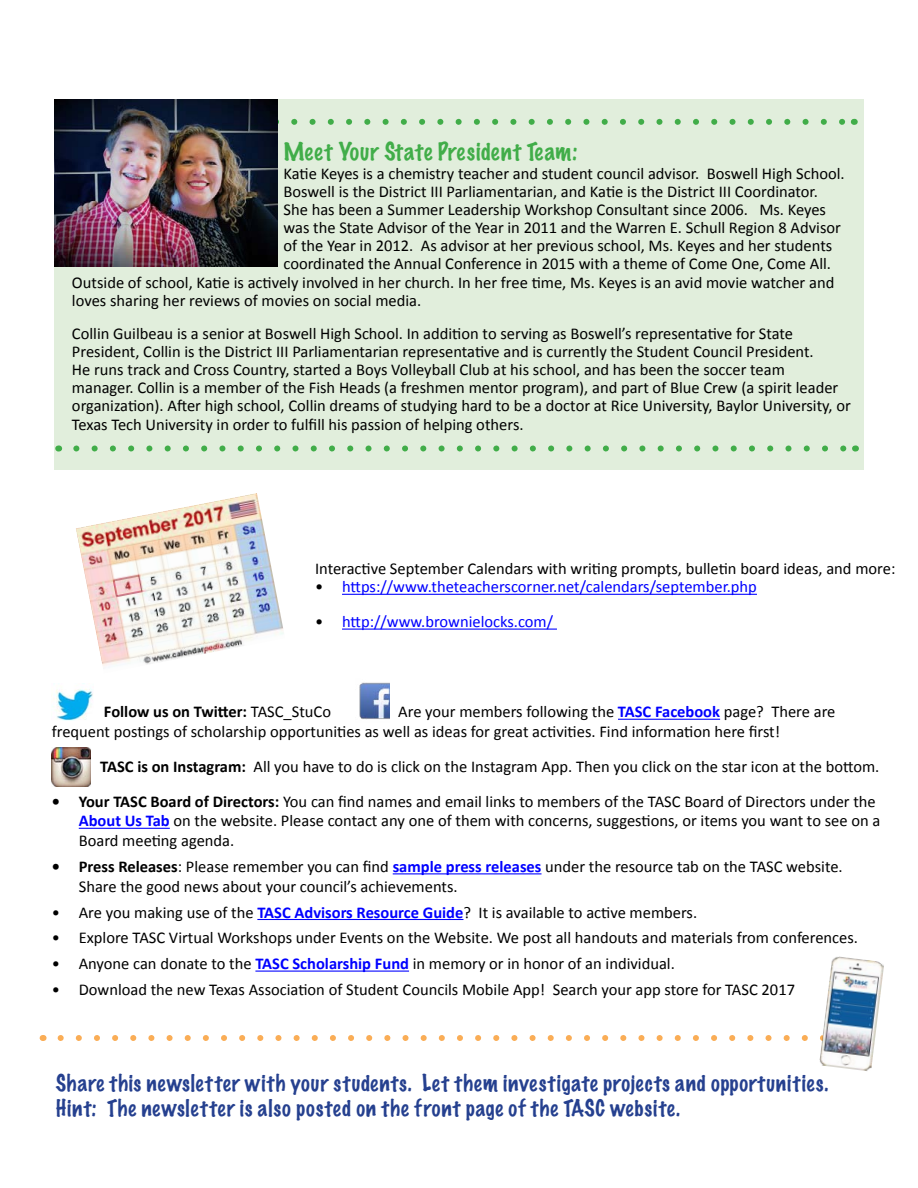
<style>
.page{position:relative;width:918px;height:1188px;background:#fff}
.page>*{position:absolute;margin:0;border:0;box-sizing:border-box;transform-origin:0 0}
.t1{font:100 22.5px "Marker Felt";letter-spacing:.045em;color:#41ad49}
.t2{font:100 21px/25.2px "Marker Felt";letter-spacing:.04em;color:#25408f}
.t3{font:16.5px/18.1px "Calibri";color:#000}
.t4{font:16.5px "Calibri";color:#00f}
.t5{font:700 16.5px "Calibri";color:#000}
.s1{color:#000}
.s2{font-weight:700;color:#00f}
.s3{font-weight:700}
.s4{font-weight:400}
</style>
<div class="page">
<div style="left:54px;top:99px;width:810px;height:371px;background:#e1eedc"></div>
<svg style="left:278px;top:119px;width:567px;height:6px"></svg>
<svg style="left:76px;top:446px;width:770px;height:6px"></svg>
<img style="left:54px;top:99px;width:224px;height:168px">
<img style="left:56px;top:683px;width:37px;height:38px">
<svg style="left:61px;top:1035px;width:747px;height:6px"></svg>
<img style="left:359px;top:682px;width:31px;height:38px">
<img style="left:52px;top:747px;width:38px;height:39px">
<hr style="left:618px;top:719px;width:102px;height:1px;background:#00f">
<hr style="left:79px;top:828px;width:91px;height:1px;background:#00f">
<hr style="left:393px;top:873px;width:149px;height:1px;background:#00f">
<hr style="left:257px;top:919px;width:206px;height:1px;background:#00f">
<hr style="left:255px;top:971px;width:154px;height:1px;background:#00f">
<img style="left:819px;top:956px;width:65px;height:115px">
<hr style="left:342px;top:594px;width:415px;height:1px;background:#00f">
<hr style="left:342px;top:629px;width:215px;height:1px;background:#00f">
<img style="left:76px;top:493px;width:208px;height:173px">
<h1 class="t1" style="left:284px;top:134px;width:296px">Meet Your State President Team:</h1>
<p class="t3" style="left:284px;top:164px;width:563px">Katie Keyes is a chemistry teacher and student council advisor. Boswell High School.</p>
<p class="t3" style="left:284px;top:182px;width:536px">Boswell is the District III Parliamentarian, and Katie is the District III Coordinator.</p>
<p class="t3" style="left:284px;top:200px;width:544px">She has been a Summer Leadership Workshop Consultant since 2006. Ms. Keyes</p>
<p class="t3" style="left:284px;top:219px;width:559px">was the State Advisor of the Year in 2011 and the Warren E. Schull Region 8 Advisor</p>
<p class="t3" style="left:284px;top:237px;width:550px">of the Year in 2012. As advisor at her previous school, Ms. Keyes and her students</p>
<p class="t3" style="left:284px;top:255px;width:549px">coordinated the Annual Conference in 2015 with a theme of Come One, Come All.</p>
<p class="t3" style="left:72px;top:273px;width:764px">Outside of school, Katie is actively involved in her church. In her free time, Ms. Keyes is an avid movie watcher and</p>
<p class="t3" style="left:72px;top:291px;width:351px">loves sharing her reviews of movies on social media.</p>
<p class="t3" style="left:72px;top:324px;width:780px">Collin Guilbeau is a senior at Boswell High School. In addition to serving as Boswell’s representative for State President, Collin is the District III Parliamentarian representative and is currently the Student Council President.<br>He runs track and Cross Country, started a Boys Volleyball Club at his school, and has been the soccer team<br>manager. Collin is a member of the Fish Heads (a freshmen mentor program), and part of Blue Crew (a spirit leader organization). After high school, Collin dreams of studying hard to be a doctor at Rice University, Baylor University, or Texas Tech University in order to fulfill his passion of helping others.</p>
<p class="t3" style="left:315px;top:560px;width:582px">Interactive September Calendars with writing prompts, bulletin board ideas, and more:</p>
<p class="t4" style="left:315px;top:577px;width:443px"><span class="s1">•</span> https://www.theteacherscorner.net/calendars/september.php</p>
<p class="t4" style="left:315px;top:611px;width:240px"><span class="s1">•</span> http://www.brownielocks.com/</p>
<p class="t3" style="left:52px;top:702px;width:785px;line-height:19.8px;text-indent:346px">Are your members following the <span class="s2">TASC Facebook</span> page? There are frequent postings of scholarship opportunities as well as ideas for great activities. Find information here first!</p>
<p class="t3" style="left:100px;top:757px;width:781px"><span class="s3">TASC is on Instagram:</span> All you have to do is click on the Instagram App. Then you click on the star icon at the bottom.</p>
<p class="t3" style="left:79px;top:791px;width:803px;line-height:19.8px;text-indent:-27px"><span class="s3">• Your TASC Board of Directors:</span> You can find names and email links to members of the TASC Board of Directors under the<br><span class="s2">About Us Tab</span> on the website. Please contact any one of them with concerns, suggestions, or items you want to see on a<br>Board meeting agenda.</p>
<p class="t3" style="left:79px;top:857px;width:765px;line-height:19.8px;text-indent:-27px"><span class="s3">• Press Releases</span>: Please remember you can find <span class="s2">sample press releases</span> under the resource tab on the TASC website.<br>Share the good news about your council’s achievements.</p>
<p class="t3" style="left:52px;top:903px;width:647px">• Are you making use of the <span class="s2">TASC Advisors Resource Guide</span>? It is available to active members.</p>
<p class="t3" style="left:52px;top:929px;width:808px">• Explore TASC Virtual Workshops under Events on the Website. We post all handouts and materials from conferences.</p>
<p class="t3" style="left:52px;top:955px;width:625px">• Anyone can donate to the <span class="s2">TASC Scholarship Fund</span> in memory or in honor of an individual.</p>
<p class="t3" style="left:52px;top:981px;width:745px">• Download the new Texas Association of Student Councils Mobile App! Search your app store for TASC 2017</p>
<p class="t5" style="left:104px;top:701px;width:229px">Follow us on Twitter: <span class="s4">TASC_StuCo</span></p>
<p class="t2" style="left:56px;top:1070px;width:774px">Share this newsletter with your students. Let them investigate projects and opportunities.<br>Hint: The newsletter is also posted on the front page of the TASC website.</p>
</div>
